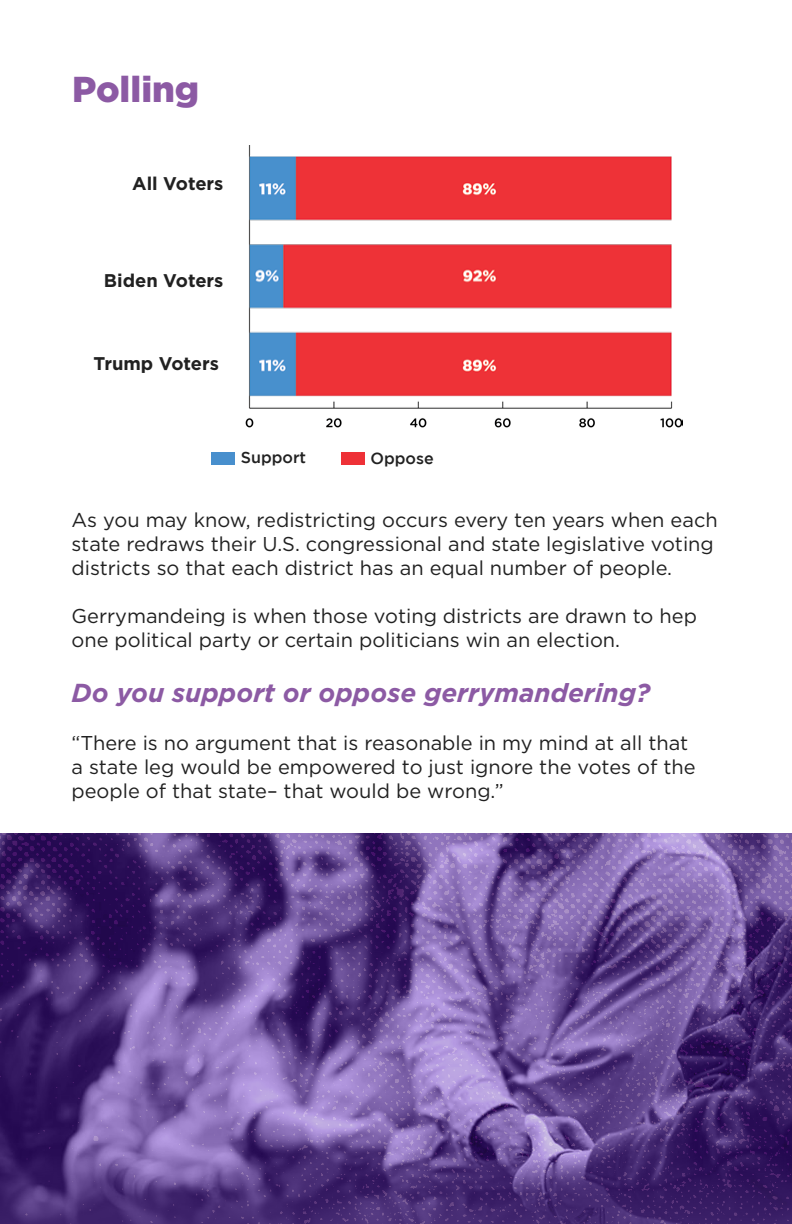
<style>
.page{position:relative;width:792px;height:1224px;background:#fff}
.page>*{position:absolute;margin:0;border:0;box-sizing:border-box;transform-origin:0 0}
.t1{font:900 36px "Gotham";color:#8c5aa4}
.t2{font:italic 700 26px "Gotham";color:#8c5aa4}
.t3{font:20px/24px "Gotham";color:#212121}
.t4{font:700 18.4px "Gotham";color:#212121}
.t5{font:500 16px "Gotham";color:#212121}
</style>
<div class="page">
<svg style="left:0;top:833px;width:792px;height:391px"></svg>
<img style="left:245px;top:145px;width:437px;height:283px">
<div style="left:211px;top:452px;width:24px;height:12px;background:#488fcd"></div>
<div style="left:341px;top:452px;width:23px;height:13px;background:#ee3137"></div>
<h1 class="t1" style="left:72px;top:73px;width:129px">Polling</h1>
<p class="t4" style="left:132px;top:177px;width:93px">All Voters</p>
<p class="t4" style="left:104px;top:273px;width:121px">Biden Voters</p>
<p class="t4" style="left:94px;top:357px;width:127px">Trump Voters</p>
<p class="t5" style="left:241px;top:452px;width:67px">Support</p>
<p class="t5" style="left:371px;top:452px;width:65px">Oppose</p>
<p class="t3" style="left:72px;top:509px;width:648px">As you may know, redistricting occurs every ten years when each state redraws their U.S. congressional and state legislative voting districts so that each district has an equal number of people.</p>
<p class="t3" style="left:72px;top:605px;width:627px">Gerrymandeing is when those voting districts are drawn to hep one political party or certain politicians win an election.</p>
<h2 class="t2" style="left:72px;top:681px;width:580px">Do you support or oppose gerrymandering?</h2>
<p class="t3" style="left:72px;top:732px;width:626px">“There is no argument that is reasonable in my mind at all that a state leg would be empowered to just ignore the votes of the people of that state– that would be wrong.”</p>
</div>
